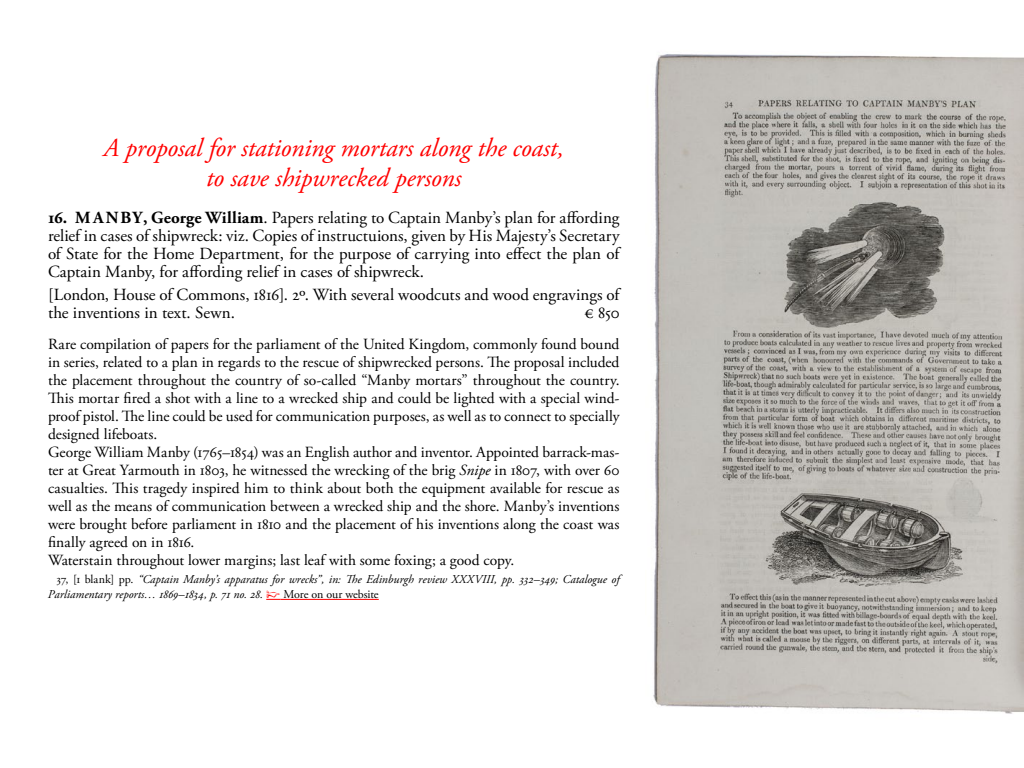
<style>
.page{position:relative;width:1024px;height:768px;background:#fff}
.page>*{position:absolute;margin:0;border:0;box-sizing:border-box;transform-origin:0 0}
.t1{font:italic 26px/30px "Adobe Garamond Pro";letter-spacing:-.005em;color:#f00;text-align:center}
.t2{font:17px/18px "Adobe Garamond Pro";letter-spacing:-.005em;color:#000;text-align:justify}
.t3{font:15.5px/18px "Adobe Garamond Pro";letter-spacing:-.01em;color:#000}
.t4{font:italic 12px/15px "Adobe Garamond Pro";color:#000}
.s1{font-weight:700}
.s2{font-style:italic}
.s3{font-style:normal}
.s4{font-family:"IM FELL English PRO Roman";font-style:normal;color:#f00}
</style>
<div class="page">
<svg style="left:266px;top:599px;width:15px;height:1px"></svg>
<hr style="left:281px;top:599px;width:98px;height:1px;background:#f00">
<img style="left:653px;top:54px;width:371px;height:660px">
<h1 class="t1" style="left:103px;top:133px;width:462px">A proposal for stationing mortars along the coast, to save shipwrecked persons</h1>
<p class="t2" style="left:48px;top:209px;width:573px"><span class="s1">16. M A NBY, George William</span>. Papers relating to Captain Manby’s plan for affording relief in cases of shipwreck: viz. Copies of instructuions, given by His Majesty’s Secretary of State for the Home Department, for the purpose of carrying into effect the plan of Captain Manby, for affording relief in cases of shipwreck.</p>
<p class="t2" style="left:48px;top:286px;width:573px">[London, House of Commons, 1816]. 2º. With several woodcuts and wood engravings of the inventions in text. Sewn.</p>
<p class="t2" style="left:585px;top:304px;width:36px">€ 850</p>
<p class="t3" style="left:48px;top:336px;width:573px">Rare compilation of papers for the parliament of the United Kingdom, commonly found bound in series, related to a plan in regards to the rescue of shipwrecked persons. The proposal included the placement throughout the country of so-called “Manby mortars” throughout the country.<br>This mortar fired a shot with a line to a wrecked ship and could be lighted with a special wind&shy;proof pistol. The line could be used for communication purposes, as well as to connect to specially designed lifeboats.<br>George William Manby (1765–1854) was an English author and inventor. Appointed barrack-mas&shy;ter at Great Yarmouth in 1803, he witnessed the wrecking of the brig <span class="s2">Snipe</span> in 1807, with over 60 casualties. This tragedy inspired him to think about both the equipment available for rescue as well as the means of communication between a wrecked ship and the shore. Manby’s inventions were brought before parliament in 1810 and the placement of his inventions along the coast was finally agreed on in 1816.<br>Waterstain throughout lower margins; last leaf with some foxing; a good copy.</p>
<p class="t4" style="left:48px;top:572px;width:573px;text-indent:9px"><span class="s3">37, [1 blank] pp.</span> “Captain Manby’s apparatus for wrecks”, in: The Edinburgh review XXXVIII, pp. 332–349; Catalogue of<br>Parliamentary reports… 1869–1834, p. 71 no. 28. <span class="s4">☞</span> <span class="s3">More on our website</span></p>
</div>
